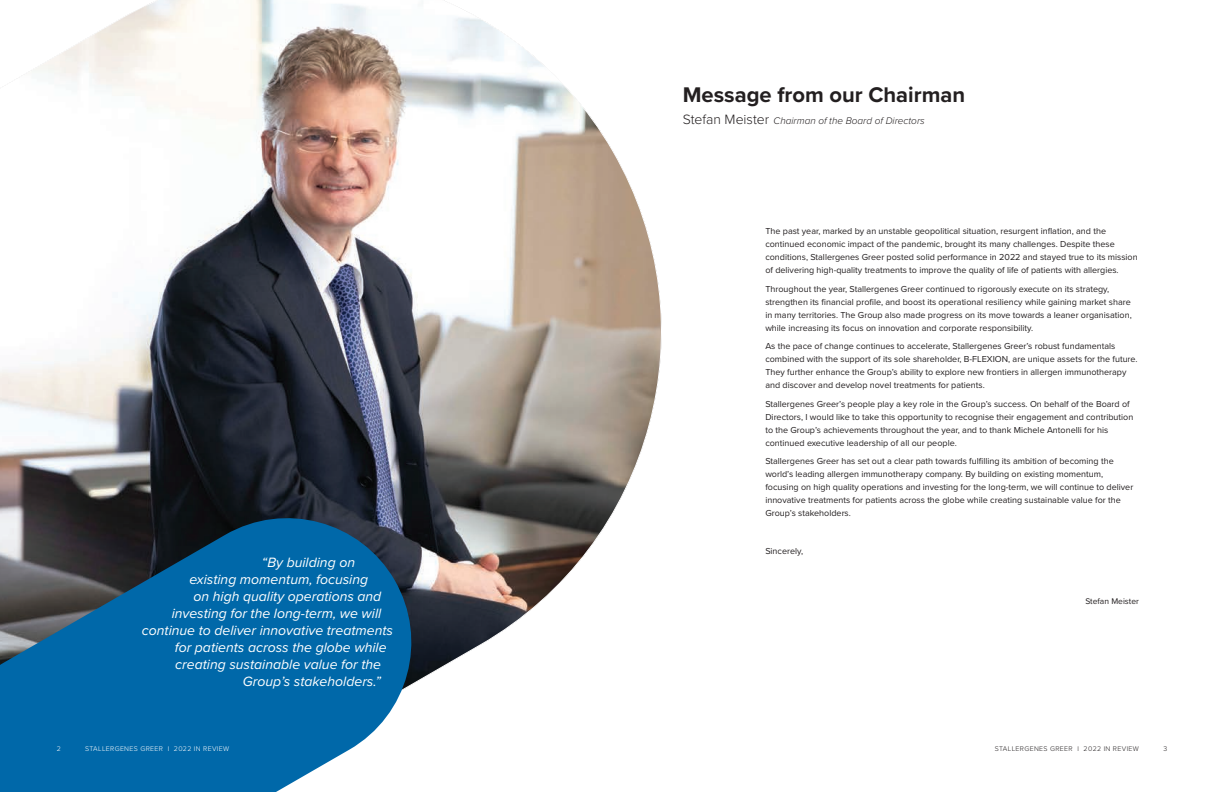
<style>
.page{position:relative;width:1224px;height:792px;background:#fff}
.page>*{position:absolute;margin:0;border:0;box-sizing:border-box;transform-origin:0 0}
.t1{font:700 22px "Proxima Nova";color:#231f20}
.t2{font:italic 14px "Proxima Nova";color:#fff}
.t3{font:italic 300 10px "Proxima Nova";color:#231f20}
.t4{font:9px/13px "Proxima Nova";color:#231f20}
.t5{font:8.5px "Proxima Nova";color:#231f20}
.t6{font:300 7px "Proxima Nova";letter-spacing:.05em;color:#231f20}
.t7{font:300 7px "Proxima Nova";letter-spacing:.05em;color:#fff}
.s1{font-style:normal;font-size:14px}
</style>
<div class="page">
<img style="left:0;top:0;width:662px;height:675px">
<svg style="left:0;top:501px;width:429px;height:291px;background:#1f6593"></svg>
<h2 class="t2" style="left:262px;top:552px;width:95px">“By building on</h2>
<h2 class="t2" style="left:189px;top:569px;width:180px">existing momentum, focusing</h2>
<h2 class="t2" style="left:194px;top:586px;width:189px">on high quality operations and</h2>
<h2 class="t2" style="left:172px;top:603px;width:211px">investing for the long-term, we will</h2>
<h2 class="t2" style="left:142px;top:620px;width:253px">continue to deliver innovative treatments</h2>
<h2 class="t2" style="left:175px;top:637px;width:213px">for patients across the globe while</h2>
<h2 class="t2" style="left:175px;top:654px;width:207px">creating sustainable value for the</h2>
<h2 class="t2" style="left:243px;top:671px;width:140px">Group’s stakeholders.”</h2>
<p class="t7" style="left:57px;top:743px;width:6px">2</p>
<p class="t7" style="left:85px;top:743px;width:146px">STALLERGENES GREER I 2022 IN REVIEW</p>
<h1 class="t1" style="left:683px;top:79px;width:284px">Message from our Chairman</h1>
<p class="t3" style="left:683px;top:114px;width:243px"><span class="s1">Stefan Meister</span> Chairman of the Board of Directors</p>
<p class="t4" style="left:765px;top:224px;width:374px">The past year, marked by an unstable geopolitical situation, resurgent inflation, and the continued economic impact of the pandemic, brought its many challenges. Despite these conditions, Stallergenes Greer posted solid performance in 2022 and stayed true to its mission of delivering high-quality treatments to improve the quality of life of patients with allergies.</p>
<p class="t4" style="left:765px;top:282px;width:368px">Throughout the year, Stallergenes Greer continued to rigorously execute on its strategy, strengthen its financial profile, and boost its operational resiliency while gaining market share in many territories. The Group also made progress on its move towards a leaner organisation, while increasing its focus on innovation and corporate responsibility.</p>
<p class="t4" style="left:765px;top:339px;width:374px">As the pace of change continues to accelerate, Stallergenes Greer’s robust fundamentals combined with the support of its sole shareholder, B-FLEXION, are unique assets for the future.<br>They further enhance the Group’s ability to explore new frontiers in allergen immunotherapy and discover and develop novel treatments for patients.</p>
<p class="t4" style="left:765px;top:397px;width:369px">Stallergenes Greer’s people play a key role in the Group’s success. On behalf of the Board of Directors, I would like to take this opportunity to recognise their engagement and contribution to the Group’s achievements throughout the year, and to thank Michele Antonelli for his continued executive leadership of all our people.</p>
<p class="t4" style="left:765px;top:455px;width:370px">Stallergenes Greer has set out a clear path towards fulfilling its ambition of becoming the world’s leading allergen immunotherapy company. By building on existing momentum, focusing on high quality operations and investing for the long-term, we will continue to deliver innovative treatments for patients across the globe while creating sustainable value for the Group’s stakeholders.</p>
<p class="t4" style="left:765px;top:544px;width:39px">Sincerely,</p>
<p class="t5" style="left:1085px;top:595px;width:55px">Stefan Meister</p>
<p class="t6" style="left:995px;top:743px;width:146px">STALLERGENES GREER I 2022 IN REVIEW</p>
<p class="t6" style="left:1163px;top:743px;width:5px">3</p>
</div>
